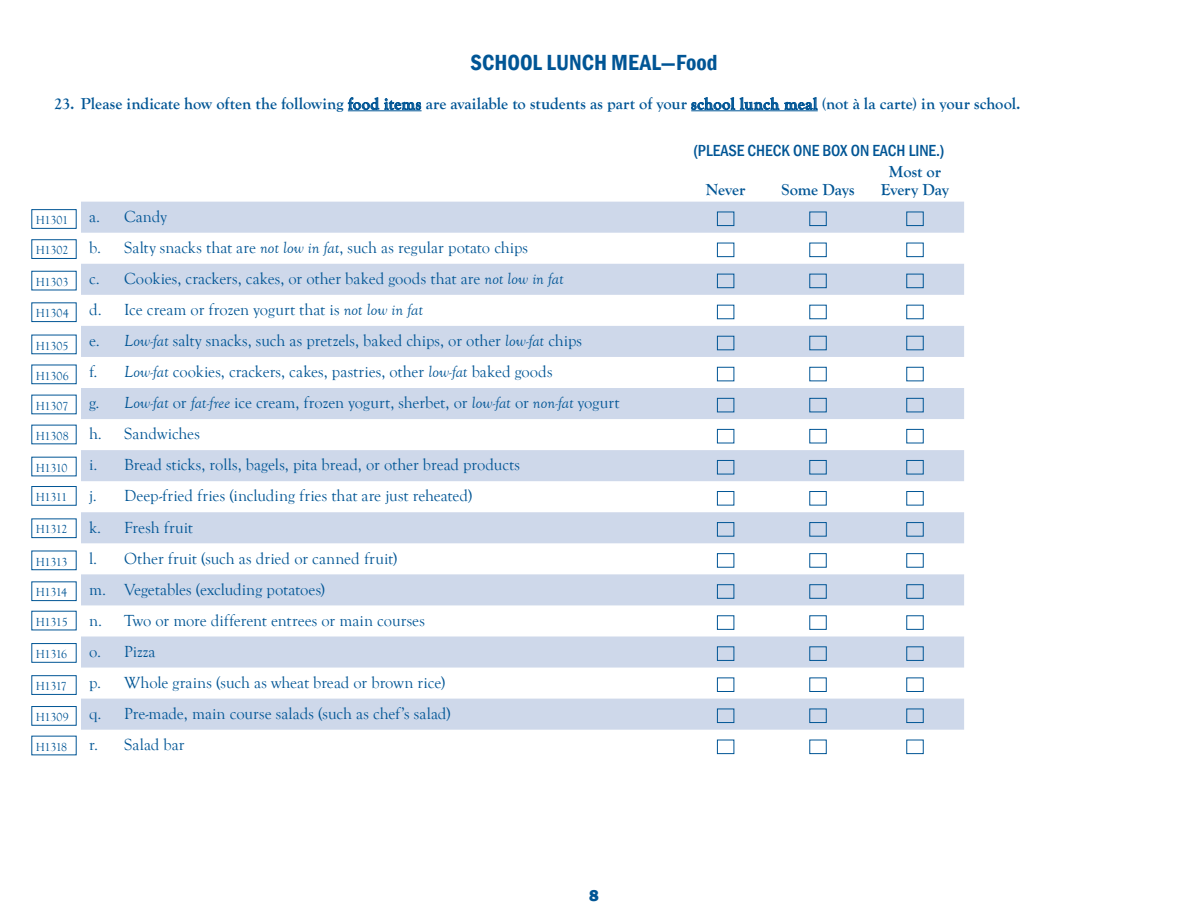
<style>
.page{position:relative;width:1188px;height:918px;background:#fff}
.page>*{position:absolute;margin:0;border:0;box-sizing:border-box;transform-origin:0 0}
.Header_1{font:600 condensed 22.5px "Franklin Gothic";color:#005595}
.body_text{font:16.5px "Goudy Old Style T";color:#005595}
.Level_1_question{font:700 16.5px "Goudy Old Style T";letter-spacing:.005em;color:#005595}
.t1{font:500 condensed 16.5px "Franklin Gothic";color:#005595}
.body_text-2{font:700 16.5px/18px "Goudy Old Style T";letter-spacing:-.005em;color:#005595;text-align:center}
.t2{font:800 16.5px "Franklin Gothic";color:#005595}
.instructions{font:12px "Goudy Old Style T";letter-spacing:-.01em;color:#005595}
.s1{font-style:italic}
</style>
<div class="page">
<svg style="left:348px;top:97px;width:74px;height:15px"></svg>
<svg style="left:691px;top:97px;width:127px;height:14px"></svg>
<svg style="left:81px;top:202px;width:883px;height:528px;fill:#ced8ea"></svg>
<div style="left:717px;top:212px;width:17px;height:14px;border:1px solid #005595"></div>
<div style="left:810px;top:212px;width:16px;height:14px;border:1px solid #005595"></div>
<div style="left:907px;top:212px;width:16px;height:14px;border:1px solid #005595"></div>
<div style="left:717px;top:243px;width:17px;height:14px;border:1px solid #005595"></div>
<div style="left:810px;top:243px;width:16px;height:14px;border:1px solid #005595"></div>
<div style="left:907px;top:243px;width:16px;height:14px;border:1px solid #005595"></div>
<div style="left:717px;top:274px;width:17px;height:14px;border:1px solid #005595"></div>
<div style="left:810px;top:274px;width:16px;height:14px;border:1px solid #005595"></div>
<div style="left:907px;top:274px;width:16px;height:14px;border:1px solid #005595"></div>
<div style="left:717px;top:336px;width:17px;height:14px;border:1px solid #005595"></div>
<div style="left:810px;top:336px;width:16px;height:14px;border:1px solid #005595"></div>
<div style="left:907px;top:336px;width:16px;height:14px;border:1px solid #005595"></div>
<div style="left:717px;top:367px;width:17px;height:14px;border:1px solid #005595"></div>
<div style="left:810px;top:367px;width:16px;height:14px;border:1px solid #005595"></div>
<div style="left:907px;top:367px;width:16px;height:14px;border:1px solid #005595"></div>
<div style="left:717px;top:398px;width:17px;height:14px;border:1px solid #005595"></div>
<div style="left:810px;top:398px;width:16px;height:14px;border:1px solid #005595"></div>
<div style="left:907px;top:398px;width:16px;height:14px;border:1px solid #005595"></div>
<div style="left:717px;top:429px;width:17px;height:14px;border:1px solid #005595"></div>
<div style="left:810px;top:429px;width:16px;height:14px;border:1px solid #005595"></div>
<div style="left:907px;top:429px;width:16px;height:14px;border:1px solid #005595"></div>
<div style="left:717px;top:460px;width:17px;height:14px;border:1px solid #005595"></div>
<div style="left:810px;top:460px;width:16px;height:14px;border:1px solid #005595"></div>
<div style="left:907px;top:460px;width:16px;height:14px;border:1px solid #005595"></div>
<div style="left:717px;top:491px;width:17px;height:14px;border:1px solid #005595"></div>
<div style="left:810px;top:491px;width:16px;height:14px;border:1px solid #005595"></div>
<div style="left:907px;top:491px;width:16px;height:14px;border:1px solid #005595"></div>
<div style="left:717px;top:522px;width:17px;height:14px;border:1px solid #005595"></div>
<div style="left:810px;top:522px;width:16px;height:14px;border:1px solid #005595"></div>
<div style="left:907px;top:522px;width:16px;height:14px;border:1px solid #005595"></div>
<div style="left:717px;top:553px;width:17px;height:14px;border:1px solid #005595"></div>
<div style="left:810px;top:553px;width:16px;height:14px;border:1px solid #005595"></div>
<div style="left:907px;top:553px;width:16px;height:14px;border:1px solid #005595"></div>
<div style="left:717px;top:616px;width:17px;height:14px;border:1px solid #005595"></div>
<div style="left:810px;top:616px;width:16px;height:14px;border:1px solid #005595"></div>
<div style="left:907px;top:616px;width:16px;height:14px;border:1px solid #005595"></div>
<div style="left:717px;top:647px;width:17px;height:14px;border:1px solid #005595"></div>
<div style="left:810px;top:647px;width:16px;height:14px;border:1px solid #005595"></div>
<div style="left:907px;top:647px;width:16px;height:14px;border:1px solid #005595"></div>
<div style="left:717px;top:678px;width:17px;height:14px;border:1px solid #005595"></div>
<div style="left:810px;top:678px;width:16px;height:14px;border:1px solid #005595"></div>
<div style="left:907px;top:678px;width:16px;height:14px;border:1px solid #005595"></div>
<div style="left:717px;top:709px;width:17px;height:14px;border:1px solid #005595"></div>
<div style="left:810px;top:709px;width:16px;height:14px;border:1px solid #005595"></div>
<div style="left:907px;top:709px;width:16px;height:14px;border:1px solid #005595"></div>
<div style="left:717px;top:740px;width:17px;height:14px;border:1px solid #005595"></div>
<div style="left:810px;top:740px;width:16px;height:14px;border:1px solid #005595"></div>
<div style="left:907px;top:740px;width:16px;height:14px;border:1px solid #005595"></div>
<div style="left:31px;top:209px;width:46px;height:20px;border:1px solid #005595"></div>
<div style="left:31px;top:239px;width:46px;height:20px;border:1px solid #005595"></div>
<div style="left:31px;top:302px;width:46px;height:20px;border:1px solid #005595"></div>
<div style="left:31px;top:486px;width:46px;height:20px;border:1px solid #005595"></div>
<div style="left:31px;top:519px;width:46px;height:19px;border:1px solid #005595"></div>
<div style="left:31px;top:581px;width:46px;height:20px;border:1px solid #005595"></div>
<div style="left:31px;top:643px;width:46px;height:20px;border:1px solid #005595"></div>
<div style="left:31px;top:675px;width:46px;height:20px;border:1px solid #005595"></div>
<div style="left:31px;top:706px;width:46px;height:20px;border:1px solid #005595"></div>
<p class="Header_1" style="left:470px;top:47px;width:248px">SCHOOL LUNCH MEAL—Food</p>
<p class="Level_1_question" style="left:54px;top:95px;width:968px">23. Please indicate how often the following food items are available to students as part of your school lunch meal (not à la carte) in your school.</p>
<p class="t1" style="left:694px;top:139px;width:252px">(PLEASE CHECK ONE BOX ON EACH LINE.)</p>
<p class="body_text-2" style="left:706px;top:181px;width:41px">Never</p>
<p class="body_text-2" style="left:781px;top:181px;width:75px">Some Days</p>
<p class="body_text-2" style="left:881px;top:163px;width:70px">Most or<br>Every Day</p>
<p class="instructions" style="left:36px;top:214px;width:34px">H1301</p>
<p class="instructions" style="left:36px;top:244px;width:34px">H1302</p>
<p class="instructions" style="left:36px;top:275px;width:34px">H1303</p>
<p class="instructions" style="left:36px;top:307px;width:35px">H1304</p>
<p class="instructions" style="left:36px;top:339px;width:34px">H1305</p>
<p class="instructions" style="left:36px;top:369px;width:35px">H1306</p>
<p class="instructions" style="left:36px;top:399px;width:34px">H1307</p>
<p class="instructions" style="left:36px;top:429px;width:35px">H1308</p>
<p class="instructions" style="left:36px;top:461px;width:33px">H1310</p>
<p class="instructions" style="left:36px;top:491px;width:33px">H1311</p>
<p class="instructions" style="left:36px;top:523px;width:33px">H1312</p>
<p class="instructions" style="left:36px;top:555px;width:33px">H1313</p>
<p class="instructions" style="left:36px;top:586px;width:33px">H1314</p>
<p class="instructions" style="left:36px;top:615px;width:34px">H1315</p>
<p class="instructions" style="left:36px;top:648px;width:33px">H1316</p>
<p class="instructions" style="left:36px;top:680px;width:33px">H1317</p>
<p class="instructions" style="left:36px;top:711px;width:35px">H1309</p>
<p class="instructions" style="left:36px;top:740px;width:33px">H1318</p>
<p class="body_text" style="left:89px;top:207px;width:13px">a.</p>
<p class="body_text" style="left:124px;top:207px;width:44px">Candy</p>
<p class="body_text" style="left:89px;top:239px;width:13px">b.</p>
<p class="body_text" style="left:124px;top:239px;width:406px">Salty snacks that are <span class="s1">not low in fat</span>, such as regular potato chips</p>
<p class="body_text" style="left:89px;top:270px;width:12px">c.</p>
<p class="body_text" style="left:124px;top:270px;width:441px">Cookies, crackers, cakes, or other baked goods that are <span class="s1">not low in fat</span></p>
<p class="body_text" style="left:89px;top:301px;width:14px">d.</p>
<p class="body_text" style="left:124px;top:301px;width:300px">Ice cream or frozen yogurt that is <span class="s1">not low in fat</span></p>
<p class="body_text" style="left:89px;top:332px;width:12px">e.</p>
<p class="body_text" style="left:124px;top:332px;width:460px"><span class="s1">Low-fat</span> salty snacks, such as pretzels, baked chips, or other <span class="s1">low-fat</span> chips</p>
<p class="body_text" style="left:89px;top:363px;width:10px">f.</p>
<p class="body_text" style="left:124px;top:363px;width:430px"><span class="s1">Low-fat</span> cookies, crackers, cakes, pastries, other <span class="s1">low-fat</span> baked goods</p>
<p class="body_text" style="left:89px;top:394px;width:12px">g.</p>
<p class="body_text" style="left:124px;top:394px;width:497px"><span class="s1">Low-fat</span> or <span class="s1">fat-free</span> ice cream, frozen yogurt, sherbet, or <span class="s1">low-fat</span> or <span class="s1">non-fat</span> yogurt</p>
<p class="body_text" style="left:89px;top:425px;width:14px">h.</p>
<p class="body_text" style="left:124px;top:425px;width:77px">Sandwiches</p>
<p class="body_text" style="left:89px;top:456px;width:10px">i.</p>
<p class="body_text" style="left:124px;top:456px;width:397px">Bread sticks, rolls, bagels, pita bread, or other bread products</p>
<p class="body_text" style="left:89px;top:487px;width:9px">j.</p>
<p class="body_text" style="left:124px;top:487px;width:350px">Deep-fried fries (including fries that are just reheated)</p>
<p class="body_text" style="left:89px;top:518px;width:14px">k.</p>
<p class="body_text" style="left:124px;top:518px;width:70px">Fresh fruit</p>
<p class="body_text" style="left:89px;top:549px;width:10px">l.</p>
<p class="body_text" style="left:124px;top:549px;width:275px">Other fruit (such as dried or canned fruit)</p>
<p class="body_text" style="left:89px;top:580px;width:18px">m.</p>
<p class="body_text" style="left:124px;top:580px;width:203px">Vegetables (excluding potatoes)</p>
<p class="body_text" style="left:89px;top:611px;width:15px">n.</p>
<p class="body_text" style="left:124px;top:611px;width:302px">Two or more different entrees or main courses</p>
<p class="body_text" style="left:89px;top:642px;width:14px">o.</p>
<p class="body_text" style="left:124px;top:642px;width:33px">Pizza</p>
<p class="body_text" style="left:89px;top:673px;width:14px">p.</p>
<p class="body_text" style="left:124px;top:673px;width:323px">Whole grains (such as wheat bread or brown rice)</p>
<p class="body_text" style="left:89px;top:704px;width:14px">q.</p>
<p class="body_text" style="left:124px;top:704px;width:328px">Pre-made, main course salads (such as chef’s salad)</p>
<p class="body_text" style="left:89px;top:735px;width:11px">r.</p>
<p class="body_text" style="left:124px;top:735px;width:62px">Salad bar</p>
<p class="t2" style="left:589px;top:885px;width:11px">8</p>
</div>
